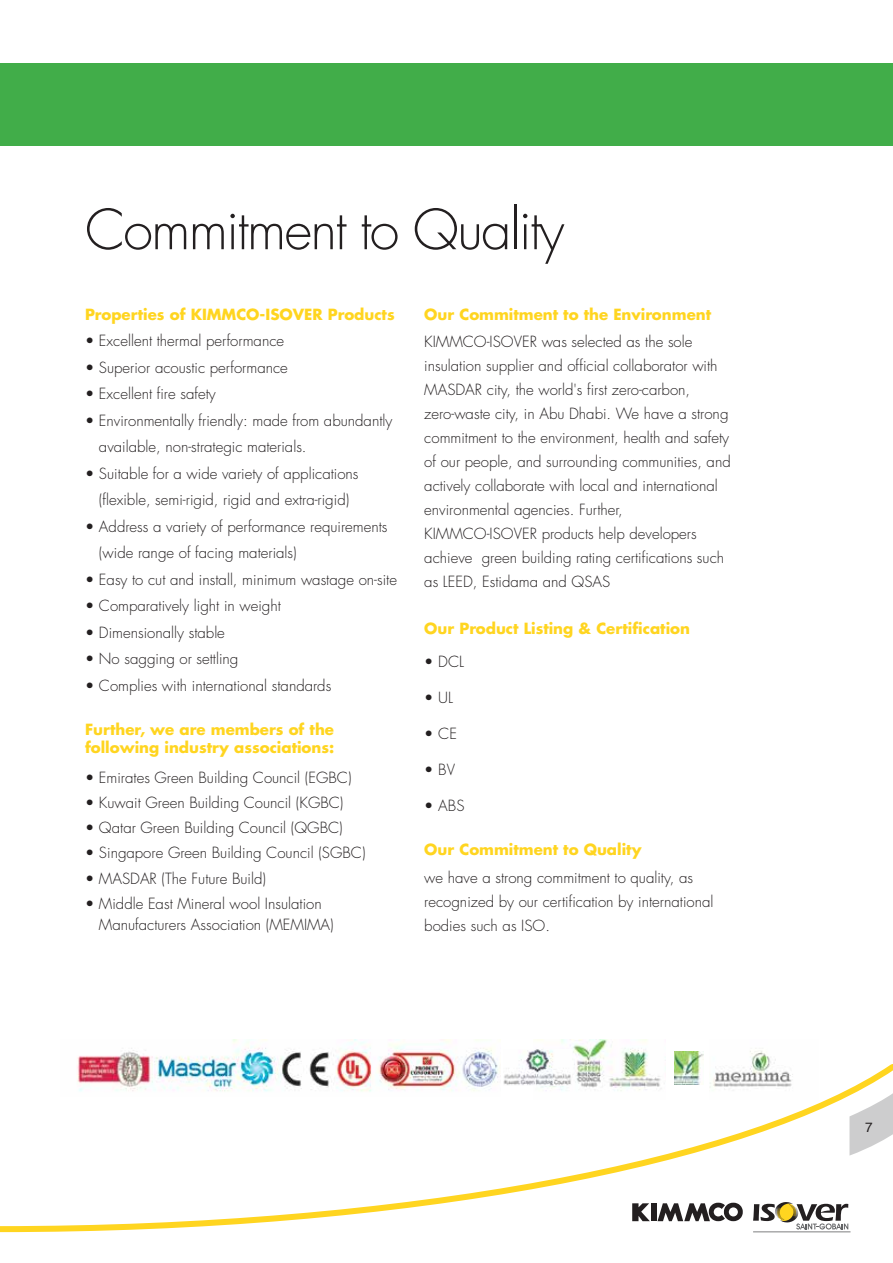
<style>
.page{position:relative;width:893px;height:1263px;background:#fff}
.page>*{position:absolute;margin:0;border:0;box-sizing:border-box;transform-origin:0 0}
.t1{font:300 54px "Futura";letter-spacing:-.03em;color:#231f20}
.t2{font:300 15px/24px "Futura";color:#231f20}
.t3{font:700 15px/18px "Futura";color:#ffd520}
.t4{font:13.5px "Helvetica";color:#231f20}
</style>
<div class="page">
<div style="left:0;top:64px;width:893px;height:82px;background:#41ad49"></div>
<svg style="left:0;top:1061px;width:893px;height:172px"></svg>
<svg style="left:849px;top:1075px;width:44px;height:80px"></svg>
<img style="left:60px;top:1039px;width:440px;height:58px">
<img style="left:533px;top:1039px;width:133px;height:60px">
<img style="left:503px;top:1049px;width:68px;height:36px">
<img style="left:675px;top:1051px;width:28px;height:34px">
<img style="left:710px;top:1050px;width:108px;height:49px">
<div style="left:651px;top:1203px;width:6px;height:18px;background:#231f20"></div>
<svg style="left:657px;top:1203px;width:86px;height:18px"></svg>
<svg style="left:632px;top:1203px;width:18px;height:18px"></svg>
<hr style="left:753px;top:1231px;width:97px;height:1px;background:#636466">
<svg style="left:753px;top:1202px;width:95px;height:27px"></svg>
<h1 class="t1" style="left:85px;top:195px;width:481px">Commitment to Quality</h1>
<p class="t3" style="left:85px;top:305px;width:311px">Properties of KIMMCO-ISOVER Products</p>
<p class="t2" style="left:85px;top:329px;width:201px">• Excellent thermal performance</p>
<p class="t2" style="left:85px;top:356px;width:204px">• Superior acoustic performance</p>
<p class="t2" style="left:85px;top:382px;width:132px">• Excellent fire safety</p>
<p class="t2" style="left:99px;top:407px;width:295px;line-height:26.5px;text-indent:-14px">• Environmentally friendly: made from abundantly available, non-strategic materials.</p>
<p class="t2" style="left:85px;top:460px;width:275px;line-height:26.4px;text-align:center">• Suitable for a wide variety of applications (flexible, semi-rigid, rigid and extra-rigid)</p>
<p class="t2" style="left:99px;top:513px;width:290px;line-height:26.4px;text-indent:-14px">• Address a variety of performance requirements (wide range of facing materials)</p>
<p class="t2" style="left:85px;top:567px;width:313px">• Easy to cut and install, minimum wastage on-site</p>
<p class="t2" style="left:85px;top:594px;width:197px">• Comparatively light in weight</p>
<p class="t2" style="left:85px;top:620px;width:141px">• Dimensionally stable</p>
<p class="t2" style="left:85px;top:647px;width:155px">• No sagging or settling</p>
<p class="t2" style="left:85px;top:673px;width:248px">• Complies with international standards</p>
<p class="t3" style="left:85px;top:720px;width:251px">Further, we are members of the following industry associations:</p>
<p class="t2" style="left:85px;top:765px;width:268px">• Emirates Green Building Council (EGBC)</p>
<p class="t2" style="left:85px;top:791px;width:260px">• Kuwait Green Building Council (KGBC)</p>
<p class="t2" style="left:85px;top:816px;width:259px">• Qatar Green Building Council (QGBC)</p>
<p class="t2" style="left:85px;top:841px;width:282px">• Singapore Green Building Council (SGBC)</p>
<p class="t2" style="left:85px;top:866px;width:183px">• MASDAR (The Future Build)</p>
<p class="t2" style="left:99px;top:893px;width:236px;line-height:21px;text-indent:-14px">• Middle East Mineral wool Insulation<br>Manufacturers Association (MEMIMA)</p>
<p class="t3" style="left:424px;top:305px;width:288px">Our Commitment to the Environment</p>
<p class="t2" style="left:424px;top:329px;width:308px">KIMMCO-ISOVER was selected as the sole insulation supplier and official collaborator with MASDAR city, the world's first zero-carbon, zero-waste city, in Abu Dhabi. We have a strong commitment to the environment, health and safety of our people, and surrounding communities, and actively collaborate with local and international environmental agencies. Further, KIMMCO-ISOVER products help developers achieve green building rating certifications such as LEED, Estidama and QSAS</p>
<p class="t3" style="left:424px;top:619px;width:267px">Our Product Listing &amp; Certification</p>
<p class="t2" style="left:424px;top:650px;width:41px">• DCL</p>
<p class="t2" style="left:424px;top:686px;width:30px">• UL</p>
<p class="t2" style="left:424px;top:722px;width:34px">• CE</p>
<p class="t2" style="left:424px;top:758px;width:32px">• BV</p>
<p class="t2" style="left:424px;top:794px;width:42px">• ABS</p>
<p class="t3" style="left:424px;top:840px;width:219px">Our Commitment to Quality</p>
<p class="t2" style="left:424px;top:866px;width:291px">we have a strong commitment to quality, as recognized by our certification by international bodies such as ISO.</p>
<p class="t4" style="left:865px;top:1117px;width:9px">7</p>
</div>
